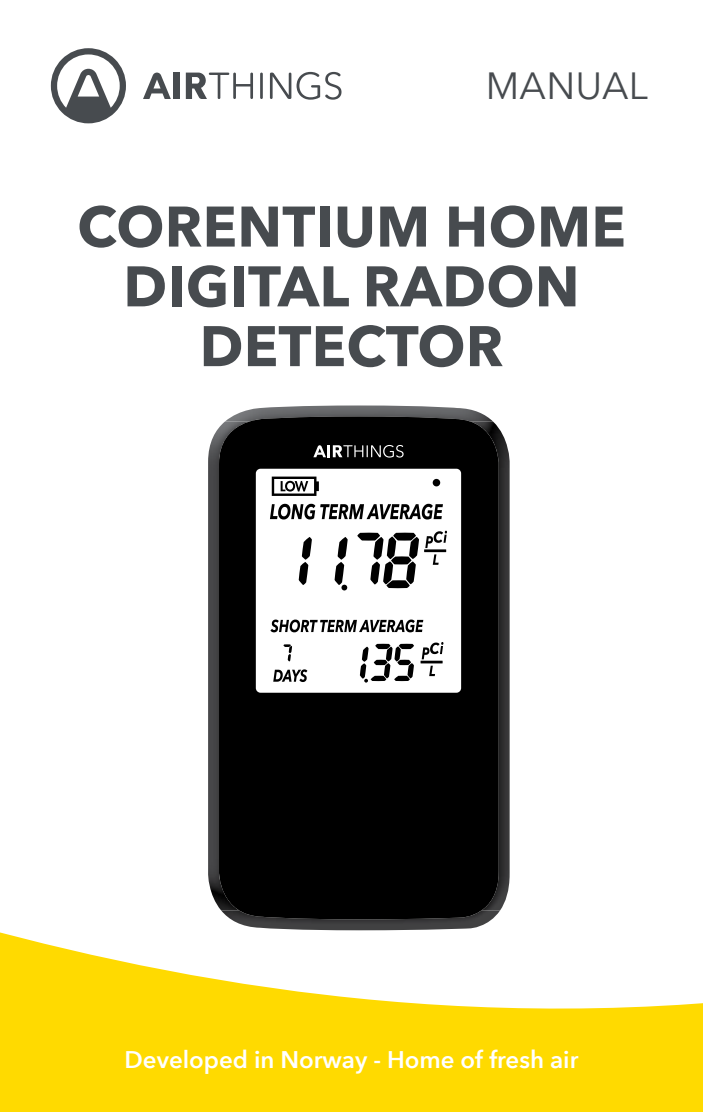
<style>
.page{position:relative;width:703px;height:1112px;background:#fff}
.page>*{position:absolute;margin:0;border:0;box-sizing:border-box;transform-origin:0 0}
.t1{font:700 56.4px/59.6px "Avenir Next";letter-spacing:.005em;color:#474b4f;text-align:center}
.t2{font:37.6px "Avenir Next";letter-spacing:.005em;color:#474b4f}
.t3{font:600 24px "Avenir Next";color:#fff}
</style>
<div class="page">
<svg style="left:0;top:932px;width:703px;height:179px;fill:#ffda00"></svg>
<div style="left:193px;top:390px;width:333px;height:552px;background:#fff"></div>
<img style="left:233px;top:405px;width:253px;height:11px">
<img style="left:230px;top:910px;width:270px;height:20px">
<img style="left:208px;top:428px;width:302px;height:482px">
<div style="left:219px;top:416px;width:280px;height:503px;background:#000"></div>
<div style="left:256px;top:468px;width:205px;height:224px;background:#fff;border-radius:5px"></div>
<svg style="left:422px;top:642px;width:21px;height:17px"></svg>
<svg style="left:429px;top:665px;width:6px;height:11px"></svg>
<hr style="left:421px;top:660px;width:22px;height:3px;background:#000">
<svg style="left:360px;top:643px;width:54px;height:39px"></svg>
<svg style="left:273px;top:669px;width:34px;height:13px"></svg>
<svg style="left:283px;top:644px;width:9px;height:17px"></svg>
<svg style="left:270px;top:619px;width:153px;height:13px"></svg>
<svg style="left:425px;top:530px;width:22px;height:18px"></svg>
<svg style="left:433px;top:554px;width:6px;height:10px"></svg>
<hr style="left:424px;top:549px;width:22px;height:3px;background:#000">
<svg style="left:299px;top:537px;width:13px;height:48px"></svg>
<svg style="left:334px;top:537px;width:14px;height:53px"></svg>
<svg style="left:357px;top:532px;width:62px;height:56px"></svg>
<svg style="left:270px;top:503px;width:173px;height:16px"></svg>
<div style="left:433px;top:479px;width:7px;height:7px;background:#000;border-radius:50%"></div>
<svg style="left:313px;top:445px;width:91px;height:12px"></svg>
<svg style="left:272px;top:476px;width:47px;height:20px"></svg>
<svg style="left:297px;top:72px;width:45px;height:28px"></svg>
<svg style="left:270px;top:73px;width:21px;height:26px"></svg>
<hr style="left:260px;top:73px;width:3px;height:26px;background:#474b4f">
<svg style="left:186px;top:73px;width:67px;height:26px"></svg>
<div style="left:174px;top:73px;width:6px;height:26px;background:#474b4f"></div>
<svg style="left:143px;top:73px;width:28px;height:26px"></svg>
<svg style="left:51px;top:48px;width:75px;height:75px"></svg>
<p class="t2" style="left:486px;top:55px;width:164px">MANUAL</p>
<p class="t1" style="left:77px;top:196px;width:550px">CORENTIUM HOME<br>DIGITAL RADON<br>DETECTOR</p>
<p class="t3" style="left:125px;top:1038px;width:455px">Developed in Norway - Home of fresh air</p>
</div>
